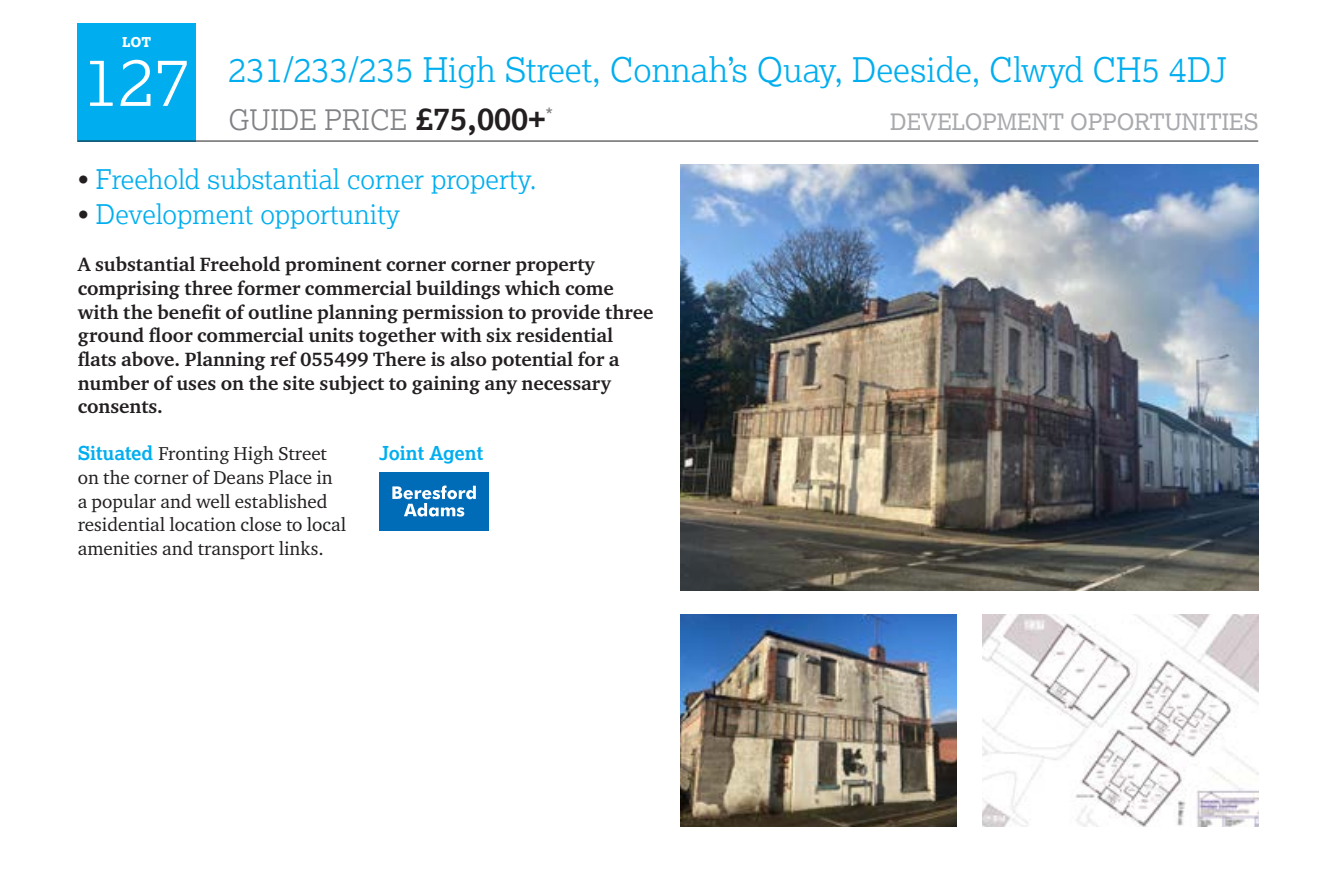
<style>
.page{position:relative;width:1337px;height:894px;background:#fff}
.page>*{position:absolute;margin:0;border:0;box-sizing:border-box;transform-origin:0 0}
.t1{font:300 67.5px "Lexia";color:#fff}
.t2{font:300 33.75px "Lexia";color:#00aeef}
.t3{font:300 28.12px "Lexia";color:#808285}
.t4{font:300 27px "Lexia";color:#00aeef}
.t5{font:22.5px "Lexia";color:#a7a9ac}
.t6{font:700 19.8px/23.6px "Charter ITC Pro";color:#231f20}
.t7{font:19.12px/23.6px "Charter ITC Pro";color:#231f20}
.t8{font:700 19.12px "Lexia";color:#00aeef}
.t9{font:800 13.5px "Lexia";color:#fff}
.s1{font-weight:700;font-size:31.5px;color:#231f20}
.s2{color:#231f20}
.s3{font-family:"Lexia";font-weight:700;color:#00aeef}
</style>
<div class="page">
<div style="left:78px;top:23px;width:118px;height:118px;background:#00aeef"></div>
<img style="left:680px;top:614px;width:276px;height:212px">
<img style="left:982px;top:614px;width:276px;height:212px">
<img style="left:680px;top:165px;width:578px;height:425px">
<hr style="left:78px;top:141px;width:1180px;height:1px;background:#231f20">
<div style="left:379px;top:472px;width:110px;height:58px;background:#006bb7"></div>
<svg style="left:392px;top:485px;width:84px;height:31px"></svg>
<p class="t9" style="left:122px;top:33px;width:31px">LOT</p>
<h1 class="t1" style="left:83px;top:39px;width:109px">127</h1>
<h2 class="t2" style="left:228px;top:49px;width:999px">231/233/235 High Street, Connah’s Quay, Deeside, Clwyd CH5 4DJ</h2>
<h3 class="t3" style="left:228px;top:102px;width:326px">GUIDE PRICE <span class="s1">£75,000+</span><sup>*</sup></h3>
<p class="t5" style="left:890px;top:107px;width:369px">DEVELOPMENT OPPORTUNITIES</p>
<h3 class="t4" style="left:78px;top:162px;width:460px"><span class="s2">•</span> Freehold substantial corner property.</h3>
<h3 class="t4" style="left:78px;top:197px;width:324px"><span class="s2">•</span> Development opportunity</h3>
<p class="t6" style="left:78px;top:253px;width:577px">A substantial Freehold prominent corner corner property comprising three former commercial buildings which come with the benefit of outline planning permission to provide three ground floor commercial units together with six residential flats above. Planning ref 055499 There is also potential for a number of uses on the site subject to gaining any necessary consents.</p>
<p class="t7" style="left:78px;top:442px;width:270px"><span class="s3">Situated</span> Fronting High Street on the corner of Deans Place in a popular and well established residential location close to local amenities and transport links.</p>
<p class="t8" style="left:379px;top:441px;width:105px">Joint Agent</p>
</div>
